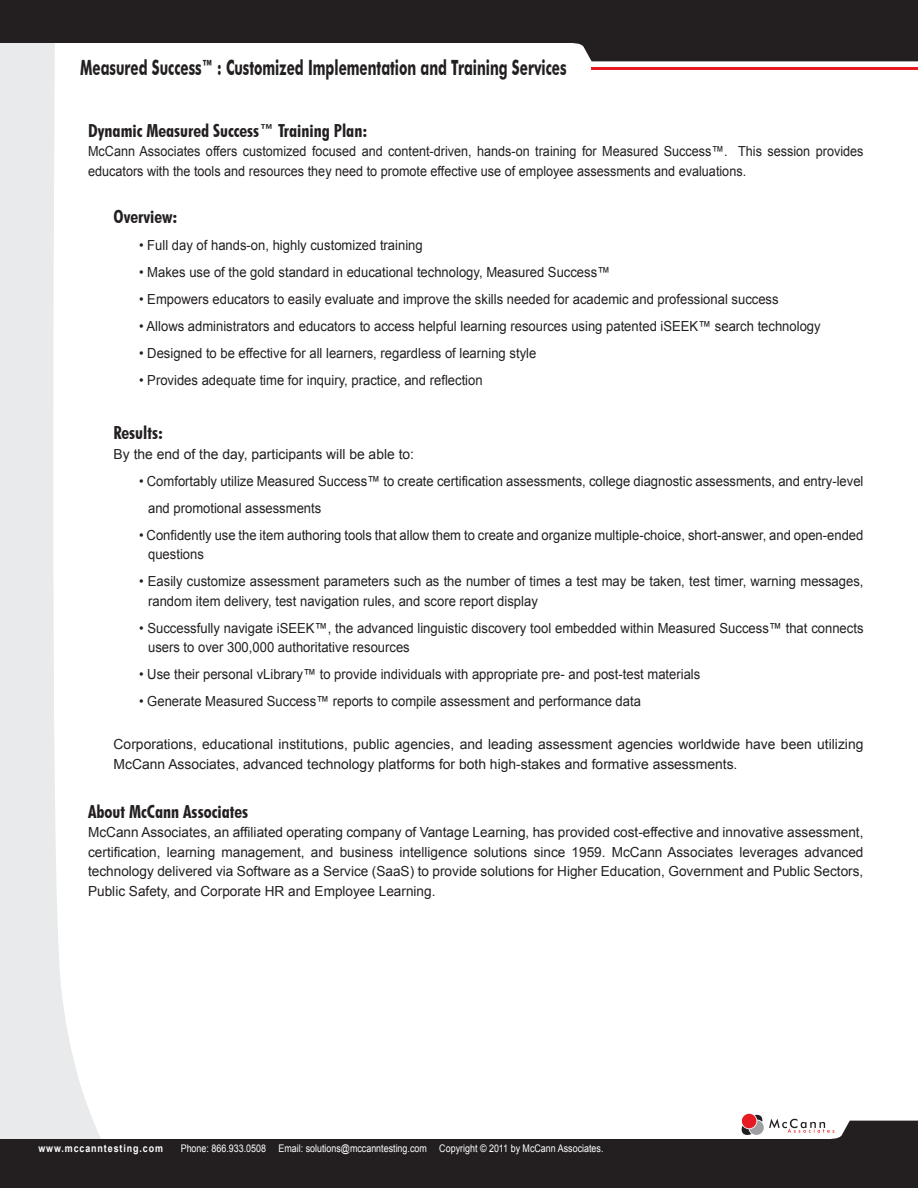
<style>
.page{position:relative;width:918px;height:1188px;background:#fff}
.page>*{position:absolute;margin:0;border:0;box-sizing:border-box;transform-origin:0 0}
.t1{font:700 21px "Futura BT";color:#231f20;scale:.64 1}
.t2{font:700 condensed 18px "Futura BT";color:#231f20}
.t3{font:13.8px/19.5px "Arial";color:#231f20;scale:.94 1}
.t4{font:13.8px/19.5px "Arial";color:#231f20}
.t5{font:13.8px/19.5px "Arial";color:#231f20;scale:.91 1}
.t6{font:10.5px "Arial";color:#fff;scale:.85 1}
.t7{font:700 10.5px "Arial";letter-spacing:.1em;color:#fff;scale:.85 1}
</style>
<div class="page">
<svg style="left:0;top:61px;width:93px;height:1060px;fill:#e9eaeb"></svg>
<svg style="left:0;top:1121px;width:918px;height:67px;fill:#231f20"></svg>
<hr style="left:591px;top:67px;width:327px;height:3px;background:#e51a23">
<svg style="left:0;top:0;width:918px;height:61px;fill:#231f20"></svg>
<svg style="left:741px;top:1114px;width:93px;height:21px"></svg>
<div style="left:742px;top:1114px;width:14px;height:14px;background:#e51a23;border-radius:50%"></div>
<p class="t1" style="left:80px;top:55px;width:762px">Measured Success™ : Customized Implementation and Training Services</p>
<p class="t2" style="left:88px;top:119px;width:281px">Dynamic Measured Success™ Training Plan:</p>
<p class="t5" style="left:88px;top:142px;width:854px">McCann Associates offers customized focused and content-driven, hands-on training for Measured Success™. This session provides educators with the tools and resources they need to promote effective use of employee assessments and evaluations.</p>
<p class="t2" style="left:114px;top:206px;width:65px">Overview:</p>
<p class="t3" style="left:139px;top:236px;width:303px">• Full day of hands-on, highly customized training</p>
<p class="t3" style="left:139px;top:263px;width:503px">• Makes use of the gold standard in educational technology, Measured Success™</p>
<p class="t3" style="left:139px;top:290px;width:682px">• Empowers educators to easily evaluate and improve the skills needed for academic and professional success</p>
<p class="t3" style="left:139px;top:317px;width:727px">• Allows administrators and educators to access helpful learning resources using patented iSEEK™ search technology</p>
<p class="t3" style="left:139px;top:344px;width:424px">• Designed to be effective for all learners, regardless of learning style</p>
<p class="t3" style="left:139px;top:371px;width:367px">• Provides adequate time for inquiry, practice, and reflection</p>
<p class="t2" style="left:114px;top:422px;width:51px">Results:</p>
<p class="t4" style="left:114px;top:444px;width:302px">By the end of the day, participants will be able to:</p>
<p class="t3" style="left:148px;top:468px;width:763px;line-height:27px;text-indent:-9px">• Comfortably utilize Measured Success™ to create certification assessments, college diagnostic assessments, and entry-level and promotional assessments</p>
<p class="t3" style="left:148px;top:525px;width:762px;text-indent:-9px">• Confidently use the item authoring tools that allow them to create and organize multiple-choice, short-answer, and open-ended questions</p>
<p class="t3" style="left:148px;top:572px;width:763px;text-indent:-9px">• Easily customize assessment parameters such as the number of times a test may be taken, test timer, warning messages, random item delivery, test navigation rules, and score report display</p>
<p class="t3" style="left:148px;top:618px;width:763px;text-indent:-9px">• Successfully navigate iSEEK™, the advanced linguistic discovery tool embedded within Measured Success™ that connects users to over 300,000 authoritative resources</p>
<p class="t3" style="left:139px;top:665px;width:599px">• Use their personal vLibrary™ to provide individuals with appropriate pre- and post-test materials</p>
<p class="t3" style="left:139px;top:692px;width:535px">• Generate Measured Success™ reports to compile assessment and performance data</p>
<p class="t4" style="left:114px;top:735px;width:751px">Corporations, educational institutions, public agencies, and leading assessment agencies worldwide have been utilizing<br>McCann Associates, advanced technology platforms for both high-stakes and formative assessments.</p>
<p class="t2" style="left:88px;top:801px;width:162px">About McCann Associates</p>
<p class="t4" style="left:88px;top:823px;width:777px;text-align:justify">McCann Associates, an affiliated operating company of Vantage Learning, has provided cost-effective and innovative assessment, certification, learning management, and business intelligence solutions since 1959. McCann Associates leverages advanced technology delivered via Software as a Service (SaaS) to provide solutions for Higher Education, Government and Public Sectors, Public Safety, and Corporate HR and Employee Learning.</p>
<p class="t7" style="left:38px;top:1141px;width:148px">www.mccanntesting.com</p>
<p class="t6" style="left:181px;top:1142px;width:499px">Phone: 866.933.0508 Email: solutions@mccanntesting.com Copyright © 2011 by McCann Associates.</p>
</div>
